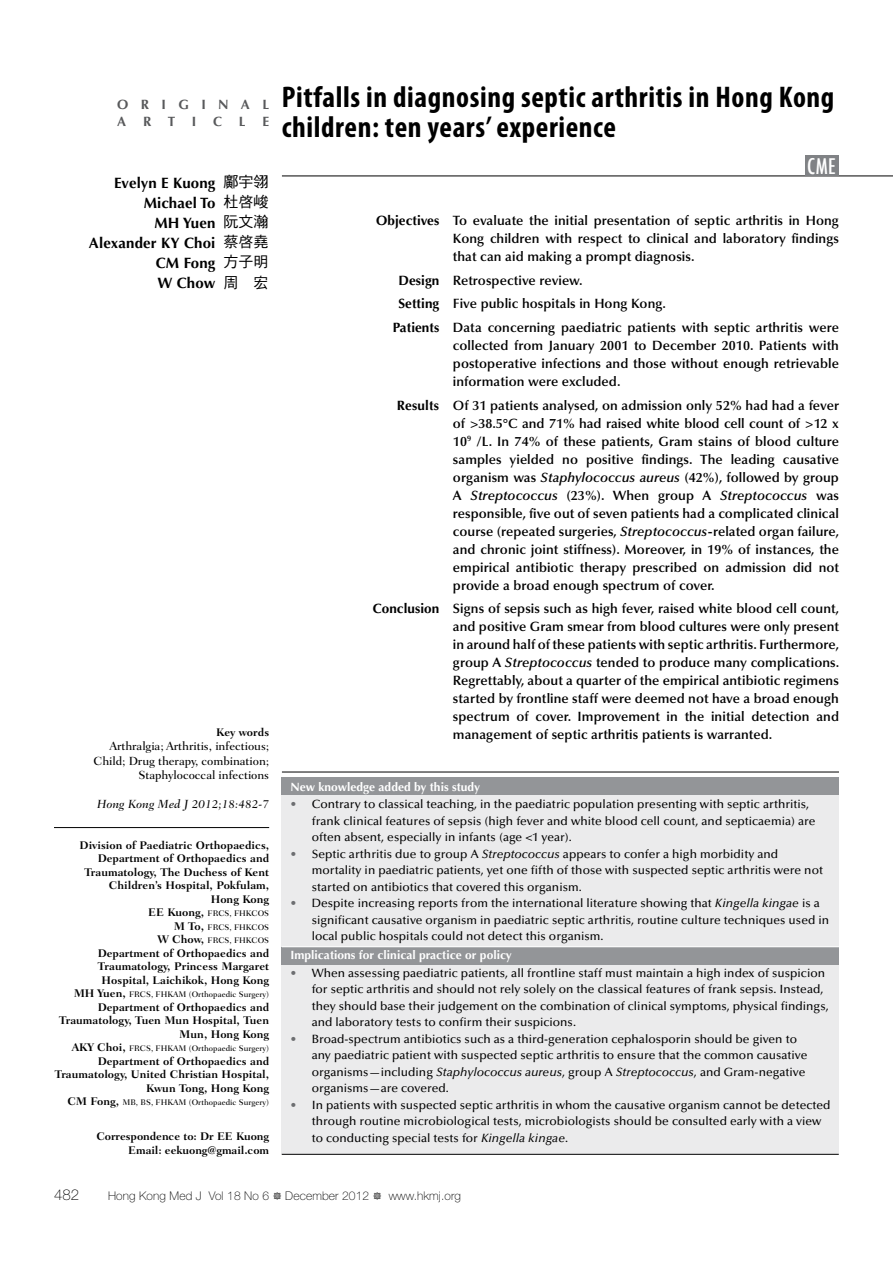
<style>
.page{position:relative;width:893px;height:1263px;background:#fff}
.page>*{position:absolute;margin:0;border:0;box-sizing:border-box;transform-origin:0 0}
.t1{font:700 condensed 30px/30px "Myriad Pro";letter-spacing:.02em;color:#000}
.t2{font:500 condensed 21px "Futura";color:#fff}
.t3{font:700 15px/20.1px "Optima";letter-spacing:.01em;color:#000;text-align:right}
.t4{font:15px/20.1px "DF Hei HK W5";color:#000;text-align:justify}
.t5{font:100 15px "Helvetica Neue";color:#000}
.t6{font:600 13.5px/18px "Optima";letter-spacing:.005em;color:#000;text-align:justify}
.t7{font:700 13.5px/16.2px "Optima";letter-spacing:.92em;color:#58595b}
.t8{font:500 12px/16.5px "Optima";letter-spacing:.005em;color:#000}
.t9{font:500 12px/14.4px "Fairfield LH";letter-spacing:-.005em;color:#000;text-align:right}
.t10{font:700 12px "Optima";letter-spacing:.005em;color:#fff}
.t11{font:100 12px "Helvetica Neue";letter-spacing:.01em;color:#000}
.t12{font:italic 500 12px "Fairfield LH";color:#000}
.t13{font:700 11.25px/13.5px "Fairfield LH";letter-spacing:.005em;color:#000;text-align:right}
.t14{font:500 8.25px/13.5px "Fairfield LH";letter-spacing:.005em;color:#000;text-align:right}
.s1{font-weight:700;font-size:11.25px}
.s2{font-weight:700}
.s3{font-style:italic}
.s4{color:#6d6e71}
.s5{font-family:"Type Embellishments One Let Plain";font-weight:400}
</style>
<div class="page">
<hr style="left:282px;top:176px;width:611px;height:1px;background:#000">
<hr style="left:54px;top:827px;width:215px;height:1px;background:#000">
<hr style="left:282px;top:772px;width:557px;height:1px;background:#000">
<div style="left:282px;top:777px;width:557px;height:377px;background:#ebebec"></div>
<div style="left:282px;top:777px;width:557px;height:17px;background:#939598"></div>
<div style="left:282px;top:947px;width:557px;height:17px;background:#939598"></div>
<hr style="left:282px;top:946px;width:557px;height:1px;background:#fff">
<hr style="left:282px;top:1154px;width:557px;height:1px;background:#000">
<div style="left:805px;top:155px;width:34px;height:21px;background:#808285"></div>
<p class="t7" style="left:117px;top:97px;width:153px">ORIGINAL<br>ARTICLE</p>
<p class="t3" style="left:89px;top:173px;width:128px">Evelyn E Kuong<br>Michael To<br>MH Yuen<br>Alexander KY Choi<br>CM Fong<br>W Chow</p>
<p class="t4" style="left:223px;top:171px;width:46px">鄺宇翎杜啓峻阮文瀚蔡啓堯方子明周 宏</p>
<p class="t13" style="left:216px;top:725px;width:54px">Key words</p>
<p class="t9" style="left:94px;top:739px;width:177px">Arthralgia; Arthritis, infectious;<br>Child; Drug therapy, combination;<br>Staphylococcal infections</p>
<p class="t12" style="left:97px;top:797px;width:174px">Hong Kong Med J 2012;18:482-7</p>
<p class="t13" style="left:79px;top:838px;width:191px">Division of Paediatric Orthopaedics,<br>Department of Orthopaedics and<br>Traumatology, The Duchess of Kent<br>Children’s Hospital, Pokfulam,<br>Hong Kong</p>
<p class="t14" style="left:148px;top:906px;width:123px"><span class="s1">EE Kuong,</span> FRCS, FHKCOS<br><span class="s1">M To,</span> FRCS, FHKCOS<br><span class="s1">W Chow,</span> FRCS, FHKCOS</p>
<p class="t13" style="left:98px;top:946px;width:173px;text-align:center">Department of Orthopaedics and<br>Traumatology, Princess Margaret<br>Hospital, Laichikok, Hong Kong</p>
<p class="t14" style="left:74px;top:987px;width:197px"><span class="s1">MH Yuen,</span> FRCS, FHKAM (Orthopaedic Surgery)</p>
<p class="t13" style="left:59px;top:1000px;width:212px">Department of Orthopaedics and<br>Traumatology, Tuen Mun Hospital, Tuen<br>Mun, Hong Kong</p>
<p class="t14" style="left:72px;top:1041px;width:199px"><span class="s1">AKY Choi,</span> FRCS, FHKAM (Orthopaedic Surgery)</p>
<p class="t13" style="left:55px;top:1054px;width:216px">Department of Orthopaedics and<br>Traumatology, United Christian Hospital,<br>Kwun Tong, Hong Kong</p>
<p class="t14" style="left:67px;top:1095px;width:203px"><span class="s1">CM Fong,</span> MB, BS, FHKAM (Orthopaedic Surgery)</p>
<p class="t13" style="left:96px;top:1130px;width:174px">Correspondence to: Dr EE Kuong<br>Email: eekuong@gmail.com</p>
<h1 class="t1" style="left:282px;top:81px;width:554px">Pitfalls in diagnosing septic arthritis in Hong Kong children: ten years’ experience</h1>
<h2 class="t2" style="left:807px;top:153px;width:30px">CME</h2>
<p class="t6" style="left:453px;top:212px;width:388px;text-indent:-77px"><span class="s2">Objectives</span> To evaluate the initial presentation of septic arthritis in Hong Kong children with respect to clinical and laboratory findings that can aid making a prompt diagnosis.</p>
<p class="t6" style="left:398px;top:271px;width:186px"><span class="s2">Design</span> Retrospective review.</p>
<p class="t6" style="left:398px;top:295px;width:269px"><span class="s2">Setting</span> Five public hospitals in Hong Kong.</p>
<p class="t6" style="left:393px;top:319px;width:447px"><span class="s2">Patients</span> Data concerning paediatric patients with septic arthritis were</p>
<p class="t6" style="left:453px;top:337px;width:388px">collected from January 2001 to December 2010. Patients with postoperative infections and those without enough retrievable information were excluded.</p>
<p class="t6" style="left:453px;top:396px;width:388px;text-indent:-56px"><span class="s2">Results</span> Of 31 patients analysed, on admission only 52% had had a fever of &gt;38.5°C and 71% had raised white blood cell count of &gt;12 x 10<sup>9</sup> /L. In 74% of these patients, Gram stains of blood culture samples yielded no positive findings. The leading causative organism was <span class="s3">Staphylococcus aureus</span> (42%), followed by group A <span class="s3">Streptococcus</span> (23%). When group A <span class="s3">Streptococcus</span> was responsible, five out of seven patients had a complicated clinical course (repeated surgeries, <span class="s3">Streptococcus</span>-related organ failure, and chronic joint stiffness). Moreover, in 19% of instances, the empirical antibiotic therapy prescribed on admission did not provide a broad enough spectrum of cover.</p>
<p class="t6" style="left:453px;top:600px;width:388px;text-indent:-80px"><span class="s2">Conclusion</span> Signs of sepsis such as high fever, raised white blood cell count, and positive Gram smear from blood cultures were only present in around half of these patients with septic arthritis. Furthermore, group A <span class="s3">Streptococcus</span> tended to produce many complications.<br>Regrettably, about a quarter of the empirical antibiotic regimens started by frontline staff were deemed not have a broad enough spectrum of cover. Improvement in the initial detection and management of septic arthritis patients is warranted.</p>
<p class="t10" style="left:290px;top:779px;width:191px">New knowledge added by this study</p>
<p class="t8" style="left:312px;top:796px;width:505px;text-indent:-21px"><span class="s4">•</span> Contrary to classical teaching, in the paediatric population presenting with septic arthritis, frank clinical features of sepsis (high fever and white blood cell count, and septicaemia) are often absent, especially in infants (age &lt;1 year).</p>
<p class="t8" style="left:312px;top:846px;width:513px;text-indent:-21px"><span class="s4">•</span> Septic arthritis due to group A <span class="s3">Streptococcus</span> appears to confer a high morbidity and mortality in paediatric patients, yet one fifth of those with suspected septic arthritis were not started on antibiotics that covered this organism.</p>
<p class="t8" style="left:312px;top:895px;width:519px;text-indent:-21px"><span class="s4">•</span> Despite increasing reports from the international literature showing that <span class="s3">Kingella kingae</span> is a significant causative organism in paediatric septic arthritis, routine culture techniques used in local public hospitals could not detect this organism.</p>
<p class="t10" style="left:290px;top:948px;width:223px">Implications for clinical practice or policy</p>
<p class="t8" style="left:312px;top:965px;width:518px;text-indent:-21px"><span class="s4">•</span> When assessing paediatric patients, all frontline staff must maintain a high index of suspicion for septic arthritis and should not rely solely on the classical features of frank sepsis. Instead, they should base their judgement on the combination of clinical symptoms, physical findings, and laboratory tests to confirm their suspicions.</p>
<p class="t8" style="left:312px;top:1031px;width:497px;text-indent:-21px"><span class="s4">•</span> Broad-spectrum antibiotics such as a third-generation cephalosporin should be given to any paediatric patient with suspected septic arthritis to ensure that the common causative organisms—including <span class="s3">Staphylococcus aureus</span>, group A <span class="s3">Streptococcus</span>, and Gram-negative organisms—are covered.</p>
<p class="t8" style="left:312px;top:1097px;width:520px;text-indent:-21px"><span class="s4">•</span> In patients with suspected septic arthritis in whom the causative organism cannot be detected through routine microbiological tests, microbiologists should be consulted early with a view to conducting special tests for <span class="s3">Kingella kingae</span>.</p>
<p class="t5" style="left:54px;top:1186px;width:27px">482</p>
<p class="t11" style="left:108px;top:1189px;width:354px">Hong Kong Med J Vol 18 No 6 <span class="s5">#</span> December 2012 <span class="s5">#</span> www.hkmj.org</p>
</div>
